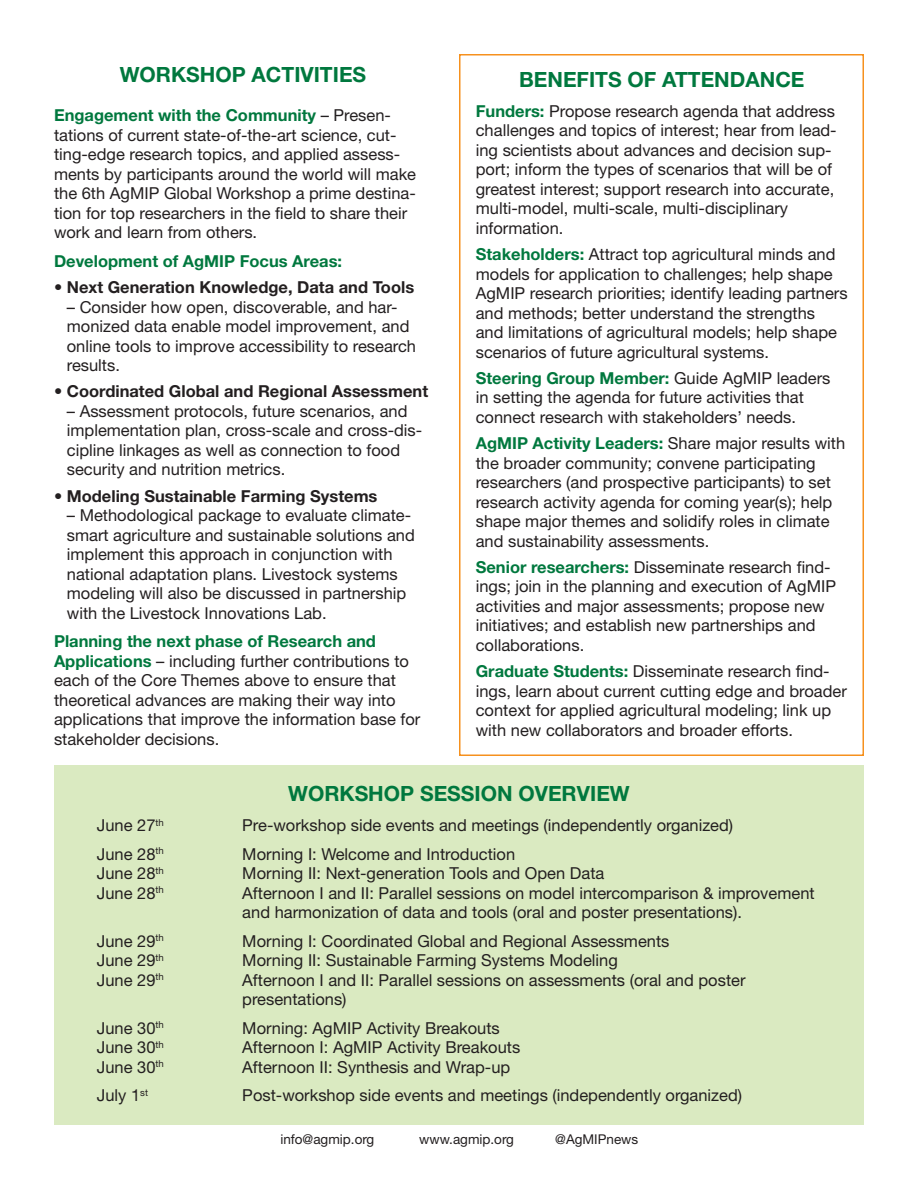
<style>
.page{position:relative;width:918px;height:1188px;background:#fff}
.page>*{position:absolute;margin:0;border:0;box-sizing:border-box;transform-origin:0 0}
.t1{font:700 21px "Helvetica Neue LT Std";color:#00783e}
.List_Paragraph{font:16.5px/19.5px "Helvetica Neue LT Std";color:#231f20}
.List_Paragraph-2{font:700 16.5px "Helvetica Neue LT Std";color:#231f20}
.List_Paragraph-3{font:700 16.5px "Helvetica Neue LT Std";color:#00783e}
.t2{font:13.5px "Helvetica Neue LT Std";color:#231f20}
.s1{font-weight:700;color:#00783e}
.s2{font-weight:400}
</style>
<div class="page">
<div style="left:54px;top:765px;width:810px;height:360px;background:#daeac1"></div>
<div style="left:459px;top:54px;width:405px;height:702px;border:2px solid #f6911e"></div>
<p class="t1" style="left:120px;top:62px;width:248px">WORKSHOP ACTIVITIES</p>
<p class="List_Paragraph" style="left:54px;top:106px;width:364px"><span class="s1">Engagement with the Community</span> – Presen&shy;tations of current state-of-the-art science, cut&shy;ting-edge research topics, and applied assess&shy;ments by participants around the world will make the 6th AgMIP Global Workshop a prime destina&shy;tion for top researchers in the field to share their work and learn from others.</p>
<p class="List_Paragraph-3" style="left:54px;top:251px;width:290px">Development of AgMIP Focus Areas:</p>
<p class="List_Paragraph-2" style="left:54px;top:277px;width:362px"><span class="s2">•</span> Next Generation Knowledge, Data and Tools</p>
<p class="List_Paragraph" style="left:67px;top:297px;width:351px">– Consider how open, discoverable, and har&shy;monized data enable model improvement, and online tools to improve accessibility to research results.</p>
<p class="List_Paragraph-2" style="left:54px;top:381px;width:376px"><span class="s2">•</span> Coordinated Global and Regional Assessment</p>
<p class="List_Paragraph" style="left:67px;top:401px;width:357px">– Assessment protocols, future scenarios, and implementation plan, cross-scale and cross-dis&shy;cipline linkages as well as connection to food security and nutrition metrics.</p>
<p class="List_Paragraph-2" style="left:54px;top:486px;width:325px"><span class="s2">•</span> Modeling Sustainable Farming Systems</p>
<p class="List_Paragraph" style="left:67px;top:505px;width:350px">– Methodological package to evaluate climate&shy;smart agriculture and sustainable solutions and implement this approach in conjunction with national adaptation plans. Livestock systems modeling will also be discussed in partnership with the Livestock Innovations Lab.</p>
<p class="List_Paragraph" style="left:54px;top:631px;width:368px"><span class="s1">Planning the next phase of Research and Applications</span> – including further contributions to each of the Core Themes above to ensure that theoretical advances are making their way into applications that improve the information base for stakeholder decisions.</p>
<p class="t1" style="left:519px;top:67px;width:287px">BENEFITS OF ATTENDANCE</p>
<p class="List_Paragraph" style="left:476px;top:101px;width:362px"><span class="s1">Funders:</span> Propose research agenda that address challenges and topics of interest; hear from lead&shy;ing scientists about advances and decision sup&shy;port; inform the types of scenarios that will be of greatest interest; support research into accurate, multi-model, multi-scale, multi-disciplinary information.</p>
<p class="List_Paragraph" style="left:476px;top:244px;width:373px"><span class="s1">Stakeholders:</span> Attract top agricultural minds and models for application to challenges; help shape AgMIP research priorities; identify leading partners and methods; better understand the strengths<br>and limitations of agricultural models; help shape scenarios of future agricultural systems.</p>
<p class="List_Paragraph" style="left:476px;top:368px;width:356px"><span class="s1">Steering Group Member:</span> Guide AgMIP leaders in setting the agenda for future activities that connect research with stakeholders’ needs.</p>
<p class="List_Paragraph" style="left:476px;top:433px;width:371px"><span class="s1">AgMIP Activity Leaders:</span> Share major results with the broader community; convene participating researchers (and prospective participants) to set research activity agenda for coming year(s); help shape major themes and solidify roles in climate and sustainability assessments.</p>
<p class="List_Paragraph" style="left:476px;top:557px;width:362px"><span class="s1">Senior researchers:</span> Disseminate research find&shy;ings; join in the planning and execution of AgMIP activities and major assessments; propose new initiatives; and establish new partnerships and collaborations.</p>
<p class="List_Paragraph" style="left:476px;top:661px;width:373px"><span class="s1">Graduate Students:</span> Disseminate research find&shy;ings, learn about current cutting edge and broader context for applied agricultural modeling; link up with new collaborators and broader efforts.</p>
<p class="t1" style="left:288px;top:781px;width:343px">WORKSHOP SESSION OVERVIEW</p>
<p class="List_Paragraph" style="left:97px;top:816px;width:69px">June 27<sup>th</sup></p>
<p class="List_Paragraph" style="left:242px;top:816px;width:492px">Pre-workshop side events and meetings (independently organized)</p>
<p class="List_Paragraph" style="left:97px;top:844px;width:69px">June 28<sup>th</sup></p>
<p class="List_Paragraph" style="left:242px;top:844px;width:274px">Morning I: Welcome and Introduction</p>
<p class="List_Paragraph" style="left:97px;top:864px;width:69px">June 28<sup>th</sup></p>
<p class="List_Paragraph" style="left:242px;top:864px;width:364px">Morning II: Next-generation Tools and Open Data</p>
<p class="List_Paragraph" style="left:97px;top:883px;width:69px">June 28<sup>th</sup></p>
<p class="List_Paragraph" style="left:242px;top:883px;width:574px">Afternoon I and II: Parallel sessions on model intercomparison &amp; improvement and harmonization of data and tools (oral and poster presentations).</p>
<p class="List_Paragraph" style="left:97px;top:931px;width:69px">June 29<sup>th</sup></p>
<p class="List_Paragraph" style="left:242px;top:931px;width:429px">Morning I: Coordinated Global and Regional Assessments</p>
<p class="List_Paragraph" style="left:97px;top:951px;width:69px">June 29<sup>th</sup></p>
<p class="List_Paragraph" style="left:242px;top:951px;width:377px">Morning II: Sustainable Farming Systems Modeling</p>
<p class="List_Paragraph" style="left:97px;top:970px;width:69px">June 29<sup>th</sup></p>
<p class="List_Paragraph" style="left:242px;top:970px;width:505px">Afternoon I and II: Parallel sessions on assessments (oral and poster presentations)</p>
<p class="List_Paragraph" style="left:97px;top:1018px;width:69px">June 30<sup>th</sup></p>
<p class="List_Paragraph" style="left:242px;top:1018px;width:259px">Morning: AgMIP Activity Breakouts</p>
<p class="List_Paragraph" style="left:97px;top:1038px;width:69px">June 30<sup>th</sup></p>
<p class="List_Paragraph" style="left:242px;top:1038px;width:280px">Afternoon I: AgMIP Activity Breakouts</p>
<p class="List_Paragraph" style="left:97px;top:1057px;width:69px">June 30<sup>th</sup></p>
<p class="List_Paragraph" style="left:242px;top:1057px;width:270px">Afternoon II: Synthesis and Wrap-up</p>
<p class="List_Paragraph" style="left:97px;top:1086px;width:53px">July 1<sup>st</sup></p>
<p class="List_Paragraph" style="left:242px;top:1086px;width:501px">Post-workshop side events and meetings (independently organized)</p>
<p class="t2" style="left:280px;top:1131px;width:95px">info@agmip.org</p>
<p class="t2" style="left:419px;top:1131px;width:96px">www.agmip.org</p>
<p class="t2" style="left:555px;top:1131px;width:85px">@AgMIPnews</p>
</div>
